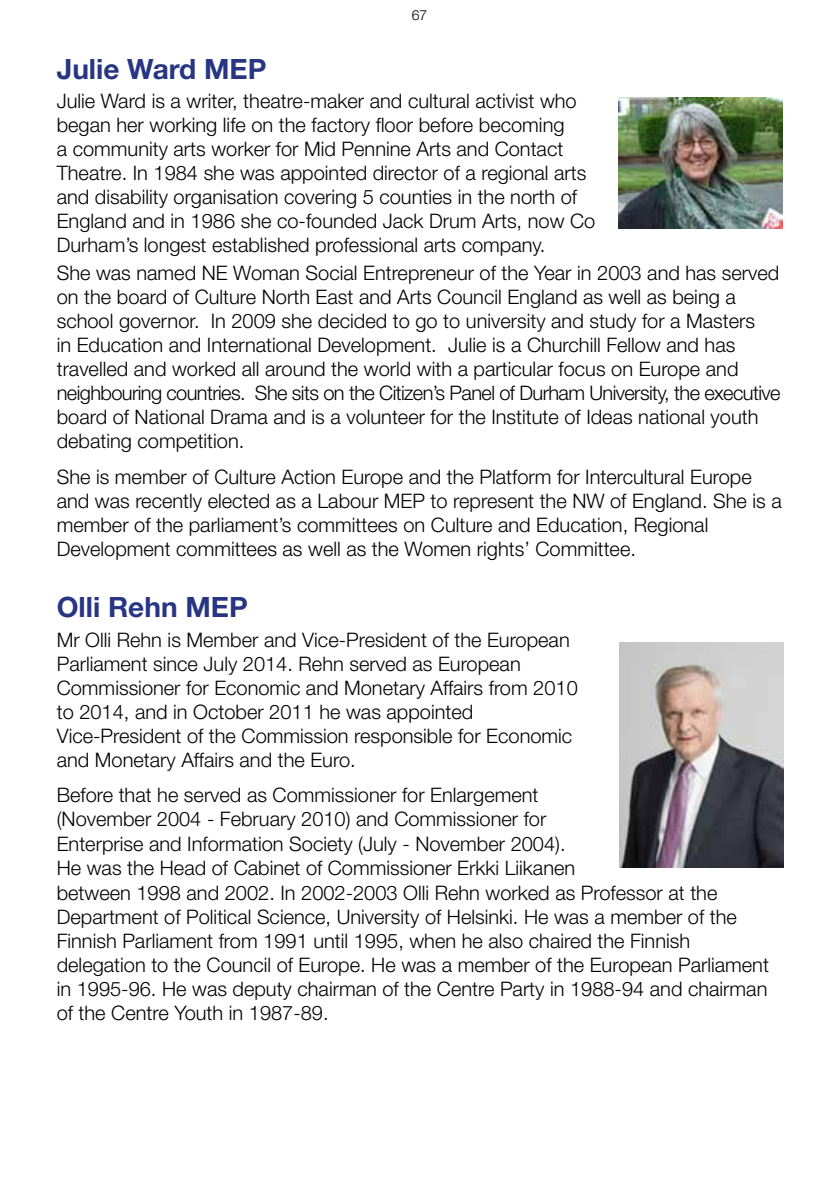
<style>
.page{position:relative;width:840px;height:1191px;background:#fff}
.page>*{position:absolute;margin:0;border:0;box-sizing:border-box;transform-origin:0 0}
.t1{font:700 28px "Helvetica Neue LT";color:#283583}
.t2{font:300 20px/24px "Helvetica Neue LT";color:#000}
.t3{font:300 14px "Helvetica Neue LT";color:#000}
</style>
<div class="page">
<img style="left:618px;top:97px;width:163px;height:132px">
<img style="left:619px;top:643px;width:163px;height:224px">
<p class="t3" style="left:411px;top:6px;width:17px">67</p>
<h1 class="t1" style="left:57px;top:51px;width:211px">Julie Ward MEP</h1>
<p class="t2" style="left:57px;top:89px;width:539px">Julie Ward is a writer, theatre-maker and cultural activist who began her working life on the factory floor before becoming<br>a community arts worker for Mid Pennine Arts and Contact Theatre. In 1984 she was appointed director of a regional arts and disability organisation covering 5 counties in the north of England and in 1986 she co-founded Jack Drum Arts, now Co Durham’s longest established professional arts company.</p>
<p class="t2" style="left:57px;top:261px;width:724px">She was named NE Woman Social Entrepreneur of the Year in 2003 and has served on the board of Culture North East and Arts Council England as well as being a school governor. In 2009 she decided to go to university and study for a Masters<br>in Education and International Development. Julie is a Churchill Fellow and has travelled and worked all around the world with a particular focus on Europe and neighbouring countries. She sits on the Citizen’s Panel of Durham University, the executive board of National Drama and is a volunteer for the Institute of Ideas national youth debating competition.</p>
<p class="t2" style="left:57px;top:464px;width:726px">She is member of Culture Action Europe and the Platform for Intercultural Europe and was recently elected as a Labour MEP to represent the NW of England. She is a member of the parliament’s committees on Culture and Education, Regional Development committees as well as the Women rights’ Committee.</p>
<h1 class="t1" style="left:57px;top:590px;width:192px">Olli Rehn MEP</h1>
<p class="t2" style="left:57px;top:627px;width:522px">Mr Olli Rehn is Member and Vice-President of the European Parliament since July 2014. Rehn served as European Commissioner for Economic and Monetary Affairs from 2010 to 2014, and in October 2011 he was appointed Vice-President of the Commission responsible for Economic and Monetary Affairs and the Euro.</p>
<p class="t2" style="left:57px;top:783px;width:713px">Before that he served as Commissioner for Enlargement<br>(November 2004 - February 2010) and Commissioner for<br>Enterprise and Information Society (July - November 2004).<br>He was the Head of Cabinet of Commissioner Erkki Liikanen<br>between 1998 and 2002. In 2002-2003 Olli Rehn worked as Professor at the Department of Political Science, University of Helsinki. He was a member of the Finnish Parliament from 1991 until 1995, when he also chaired the Finnish delegation to the Council of Europe. He was a member of the European Parliament in 1995-96. He was deputy chairman of the Centre Party in 1988-94 and chairman of the Centre Youth in 1987-89.</p>
</div>
